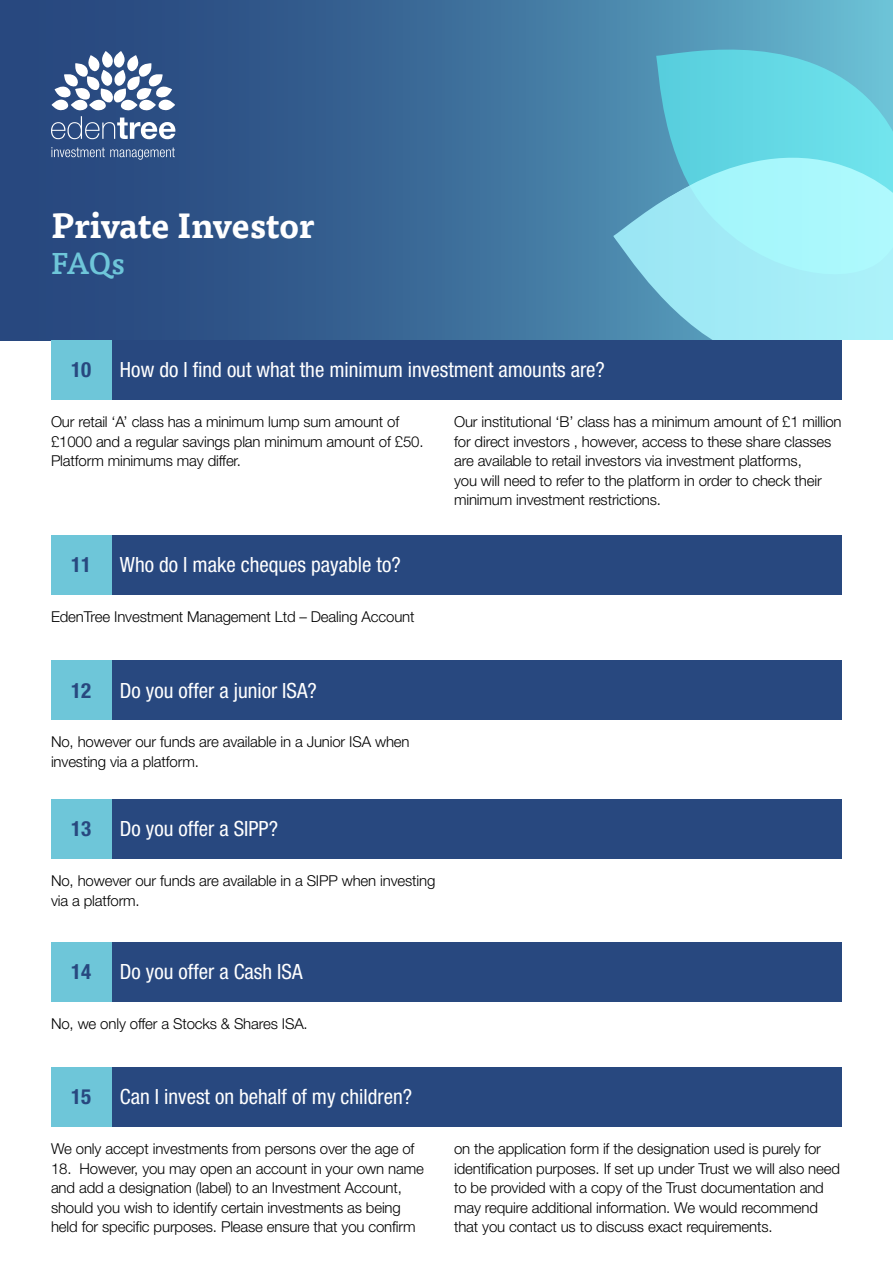
<style>
.page{position:relative;width:893px;height:1263px;background:#fff}
.page>*{position:absolute;margin:0;border:0;box-sizing:border-box;transform-origin:0 0}
.t1{font:700 34.5px "Tisa Pro";color:#fff}
.t2{font:500 30px "Tisa Pro";color:#6ec6d9}
.t3{font:condensed 21px "Helvetica Neue LT Pro";color:#fff}
.t4{font:700 condensed 21px "Helvetica Neue LT Pro";color:#28487f}
.t5{font:300 15px/19.5px "Helvetica Neue LT Pro";letter-spacing:-.01em;color:#000}
</style>
<div class="page">
<svg style="left:0;top:0;width:893px;height:340px"></svg>
<svg style="left:656px;top:50px;width:237px;height:86px;fill:#63d5e2"></svg>
<svg style="left:613px;top:136px;width:280px;height:204px"></svg>
<div style="left:111px;top:340px;width:731px;height:60px;background:#28487f"></div>
<div style="left:111px;top:535px;width:731px;height:60px;background:#28487f"></div>
<div style="left:111px;top:799px;width:731px;height:59px;background:#28487f"></div>
<div style="left:111px;top:942px;width:731px;height:59px;background:#28487f"></div>
<div style="left:111px;top:1067px;width:731px;height:59px;background:#28487f"></div>
<div style="left:111px;top:660px;width:731px;height:60px;background:#28487f"></div>
<div style="left:51px;top:340px;width:60px;height:60px;background:#6ec6d9"></div>
<div style="left:51px;top:535px;width:60px;height:60px;background:#6ec6d9"></div>
<div style="left:51px;top:799px;width:60px;height:59px;background:#6ec6d9"></div>
<div style="left:51px;top:942px;width:60px;height:59px;background:#6ec6d9"></div>
<div style="left:51px;top:1067px;width:60px;height:59px;background:#6ec6d9"></div>
<div style="left:51px;top:660px;width:60px;height:60px;background:#6ec6d9"></div>
<svg style="left:51px;top:51px;width:124px;height:88px"></svg>
<svg style="left:52px;top:147px;width:123px;height:13px"></svg>
<h1 class="t1" style="left:51px;top:197px;width:265px">Private Investor</h1>
<h2 class="t2" style="left:51px;top:240px;width:75px">FAQs</h2>
<h3 class="t4" style="left:71px;top:357px;width:22px">10</h3>
<h3 class="t3" style="left:120px;top:358px;width:487px">How do I find out what the minimum investment amounts are?</h3>
<p class="t5" style="left:51px;top:412px;width:374px">Our retail ‘A’ class has a minimum lump sum amount of £1000 and a regular savings plan minimum amount of £50.<br>Platform minimums may differ.</p>
<h3 class="t4" style="left:71px;top:552px;width:22px">11</h3>
<h3 class="t3" style="left:120px;top:553px;width:282px">Who do I make cheques payable to?</h3>
<p class="t5" style="left:51px;top:607px;width:365px">EdenTree Investment Management Ltd – Dealing Account</p>
<p class="t5" style="left:454px;top:412px;width:389px">Our institutional ‘B’ class has a minimum amount of £1 million for direct investors , however, access to these share classes are available to retail investors via investment platforms,<br>you will need to refer to the platform in order to check their minimum investment restrictions.</p>
<h3 class="t4" style="left:71px;top:677px;width:22px">12</h3>
<h3 class="t3" style="left:120px;top:678px;width:199px">Do you offer a junior ISA?</h3>
<p class="t5" style="left:51px;top:732px;width:360px">No, however our funds are available in a Junior ISA when investing via a platform.</p>
<h3 class="t4" style="left:71px;top:816px;width:22px">13</h3>
<h3 class="t3" style="left:120px;top:816px;width:160px">Do you offer a SIPP?</h3>
<p class="t5" style="left:51px;top:870px;width:386px">No, however our funds are available in a SIPP when investing via a platform.</p>
<h3 class="t4" style="left:71px;top:959px;width:22px">14</h3>
<h3 class="t3" style="left:120px;top:960px;width:184px">Do you offer a Cash ISA</h3>
<p class="t5" style="left:51px;top:1014px;width:258px">No, we only offer a Stocks &amp; Shares ISA.</p>
<h3 class="t4" style="left:71px;top:1084px;width:22px">15</h3>
<h3 class="t3" style="left:120px;top:1084px;width:294px">Can I invest on behalf of my children?</h3>
<p class="t5" style="left:51px;top:1139px;width:365px">We only accept investments from persons over the age of</p>
<p class="t5" style="left:51px;top:1158px;width:374px">18. However, you may open an account in your own name and add a designation (label) to an Investment Account, should you wish to identify certain investments as being held for specific purposes. Please ensure that you confirm</p>
<p class="t5" style="left:454px;top:1139px;width:387px">on the application form if the designation used is purely for identification purposes. If set up under Trust we will also need to be provided with a copy of the Trust documentation and may require additional information. We would recommend that you contact us to discuss exact requirements.</p>
</div>
